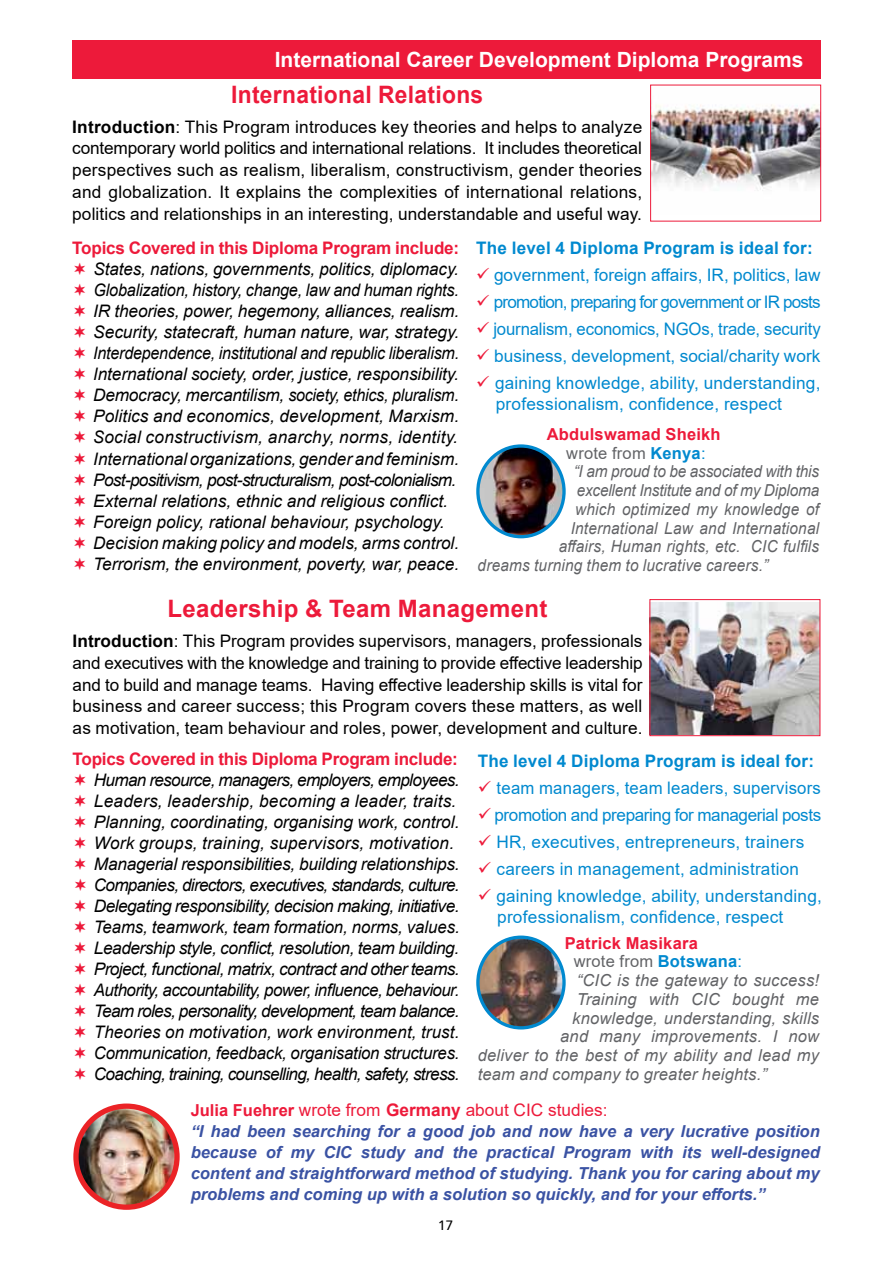
<style>
.page{position:relative;width:893px;height:1263px;background:#fff}
.page>*{position:absolute;margin:0;border:0;box-sizing:border-box;transform-origin:0 0}
.t1{font:700 24px "Arial";letter-spacing:.015em;color:#ed1a3a}
.t2{font:700 24px "Arial";letter-spacing:.015em;color:#ed1a3a;scale:.95 1}
.t3{font:700 21px "Arial";color:#fff}
.t4{font:italic 17.25px/21px "Arial";letter-spacing:-.01em;color:#000}
.t5{font:17.25px/21.8px "Arial";letter-spacing:.005em;color:#000;text-align:justify}
.t6{font:17.25px/21px "Arial";letter-spacing:.01em;color:#0089cf}
.t7{font:700 17.25px "Arial";letter-spacing:-.015em;color:#ed1a3a}
.t8{font:700 17.25px "Arial";letter-spacing:.015em;color:#0089cf}
.t9{font:17.25px "Arial";color:#ed1a3a}
.t10{font:17.25px "Arial";letter-spacing:-.045em;color:#0089cf}
.t11{font:17.25px "Arial";letter-spacing:-.01em;color:#0089cf}
.t12{font:17.25px "Arial";letter-spacing:-.02em;color:#0089cf}
.t13{font:italic 700 16.5px/21px "Arial";color:#3a52a3;text-align:justify}
.t14{font:italic 16.5px "Arial";letter-spacing:.015em;color:#626366}
.t15{font:italic 16.5px "Arial";letter-spacing:.015em;color:#626366;scale:.93 1}
.t16{font:italic 16.5px "Arial";letter-spacing:-.01em;color:#626366;scale:.93 1}
.t17{font:16.5px "Arial";letter-spacing:.015em;color:#626366}
.t18{font:700 16.5px "Arial";letter-spacing:.015em;color:#ed1a3a}
.t19{font:500 13.5px "Avenir";color:#000}
.s1{font-weight:700}
.s2{color:#ed1a3a}
.s3{font-weight:700;color:#0089cf}
.s4{color:#0089cf}
.s5{font-weight:700;font-size:16.5px}
</style>
<div class="page">
<img style="left:478px;top:939px;width:86px;height:89px">
<div style="left:476px;top:935px;width:90px;height:94px;border:3px solid #0089cf;border-radius:50%"></div>
<img style="left:651px;top:602px;width:167px;height:132px">
<div style="left:649px;top:599px;width:171px;height:137px;border:1px solid #ed1a3a"></div>
<img style="left:652px;top:104px;width:167px;height:87px">
<div style="left:650px;top:85px;width:171px;height:136px;border:1px solid #ed1a3a"></div>
<img style="left:478px;top:446px;width:86px;height:91px">
<div style="left:476px;top:444px;width:90px;height:94px;border:3px solid #0089cf;border-radius:50%"></div>
<img style="left:76px;top:1106px;width:101px;height:101px;border-radius:51px">
<div style="left:73px;top:1103px;width:107px;height:107px;border:5px solid #eb2326;border-radius:50%"></div>
<div style="left:72px;top:40px;width:748px;height:38px;background:#ed1a3a"></div>
<p class="t3" style="left:275px;top:45px;width:530px">International Career Development Diploma Programs</p>
<h1 class="t2" style="left:231px;top:77px;width:267px">International Relations</h1>
<p class="t5" style="left:72px;top:115px;width:571px"><span class="s1">Introduction</span>: This Program introduces key theories and helps to analyze contemporary world politics and international relations. It includes theoretical perspectives such as realism, liberalism, constructivism, gender theories and globalization. It explains the complexities of international relations, politics and relationships in an interesting, understandable and useful way.</p>
<p class="t7" style="left:72px;top:236px;width:388px">Topics Covered in this Diploma Program include:</p>
<p class="t4" style="left:93px;top:259px;width:368px">States, nations, governments, politics, diplomacy.<br>Globalization, history, change, law and human rights.<br>IR theories, power, hegemony, alliances, realism.<br>Security, statecraft, human nature, war, strategy.<br>Interdependence, institutional and republic liberalism.<br>International society, order, justice, responsibility.<br>Democracy, mercantilism, society, ethics, pluralism.<br>Politics and economics, development, Marxism.<br>Social constructivism, anarchy, norms, identity.<br>International organizations, gender and feminism.<br>Post-positivism, post-structuralism, post-colonialism.<br>External relations, ethnic and religious conflict.<br>Foreign policy, rational behaviour, psychology.<br>Decision making policy and models, arms control.<br>Terrorism, the environment, poverty, war, peace.</p>
<p class="t8" style="left:476px;top:236px;width:338px">The level 4 Diploma Program is ideal for:</p>
<p class="t6" style="left:476px;top:264px;width:346px"><span class="s2">✓</span> government, foreign affairs, IR, politics, law</p>
<p class="t10" style="left:476px;top:290px;width:346px"><span class="s2">✓</span> promotion, preparing for government or IR posts</p>
<p class="t11" style="left:476px;top:317px;width:346px"><span class="s2">✓</span> journalism, economics, NGOs, trade, security</p>
<p class="t6" style="left:476px;top:345px;width:346px"><span class="s2">✓</span> business, development, social/charity work</p>
<p class="t6" style="left:496px;top:372px;width:326px;text-indent:-20px"><span class="s2">✓</span> gaining knowledge, ability, understanding, professionalism, confidence, respect</p>
<p class="t18" style="left:547px;top:422px;width:176px">Abdulswamad Sheikh</p>
<p class="t17" style="left:566px;top:441px;width:141px">wrote from <span class="s3">Kenya</span><span class="s4">:</span></p>
<p class="t16" style="left:574px;top:461px;width:265px">“I am proud to be associated with this</p>
<p class="t16" style="left:577px;top:480px;width:262px">excellent Institute and of my Diploma</p>
<p class="t15" style="left:575px;top:498px;width:264px">which optimized my knowledge of</p>
<p class="t15" style="left:571px;top:517px;width:269px">International Law and International</p>
<p class="t15" style="left:559px;top:536px;width:282px">affairs, Human rights, etc. CIC fulfils</p>
<p class="t15" style="left:478px;top:555px;width:314px">dreams turning them to lucrative careers.”</p>
<h1 class="t1" style="left:168px;top:592px;width:382px">Leadership &amp; Team Management</h1>
<p class="t5" style="left:73px;top:630px;width:572px"><span class="s1">Introduction</span>: This Program provides supervisors, managers, professionals and executives with the knowledge and training to provide effective leadership and to build and manage teams. Having effective leadership skills is vital for business and career success; this Program covers these matters, as well as motivation, team behaviour and roles, power, development and culture.</p>
<p class="t7" style="left:73px;top:747px;width:387px">Topics Covered in this Diploma Program include:</p>
<p class="t4" style="left:94px;top:770px;width:367px">Human resource, managers, employers, employees.<br>Leaders, leadership, becoming a leader, traits.<br>Planning, coordinating, organising work, control.<br>Work groups, training, supervisors, motivation.<br>Managerial responsibilities, building relationships.<br>Companies, directors, executives, standards, culture.<br>Delegating responsibility, decision making, initiative.<br>Teams, teamwork, team formation, norms, values.<br>Leadership style, conflict, resolution, team building.<br>Project, functional, matrix, contract and other teams.<br>Authority, accountability, power, influence, behaviour.<br>Team roles, personality, development, team balance.<br>Theories on motivation, work environment, trust.<br>Communication, feedback, organisation structures.<br>Coaching, training, counselling, health, safety, stress.</p>
<p class="t8" style="left:478px;top:749px;width:338px">The level 4 Diploma Program is ideal for:</p>
<p class="t6" style="left:478px;top:778px;width:345px"><span class="s2">✓</span> team managers, team leaders, supervisors</p>
<p class="t12" style="left:478px;top:803px;width:345px"><span class="s2">✓</span> promotion and preparing for managerial posts</p>
<p class="t6" style="left:478px;top:832px;width:328px"><span class="s2">✓</span> HR, executives, entrepreneurs, trainers</p>
<p class="t6" style="left:478px;top:859px;width:323px"><span class="s2">✓</span> careers in management, administration</p>
<p class="t6" style="left:497px;top:886px;width:326px;text-indent:-20px"><span class="s2">✓</span> gaining knowledge, ability, understanding, professionalism, confidence, respect</p>
<p class="t18" style="left:565px;top:931px;width:135px">Patrick Masikara</p>
<p class="t17" style="left:574px;top:950px;width:170px">wrote from <span class="s3">Botswana</span><span class="s4">:</span></p>
<p class="t14" style="left:577px;top:970px;width:244px">“CIC is the gateway to success!</p>
<p class="t14" style="left:577px;top:988px;width:244px">Training with CIC bought me</p>
<p class="t14" style="left:572px;top:1007px;width:248px">knowledge, understanding, skills</p>
<p class="t14" style="left:560px;top:1026px;width:260px">and many improvements. I now</p>
<p class="t14" style="left:478px;top:1045px;width:343px">deliver to the best of my ability and lead my</p>
<p class="t14" style="left:478px;top:1063px;width:291px">team and company to greater heights.”</p>
<p class="t9" style="left:191px;top:1098px;width:418px"><span class="s5">Julia Fuehrer</span> wrote from <span class="s1">Germany</span> about CIC studies:</p>
<p class="t13" style="left:191px;top:1121px;width:631px">“I had been searching for a good job and now have a very lucrative position because of my CIC study and the practical Program with its well-designed content and straightforward method of studying. Thank you for caring about my problems and coming up with a solution so quickly, and for your efforts.”</p>
<p class="t19" style="left:438px;top:1213px;width:17px">17</p>
</div>
